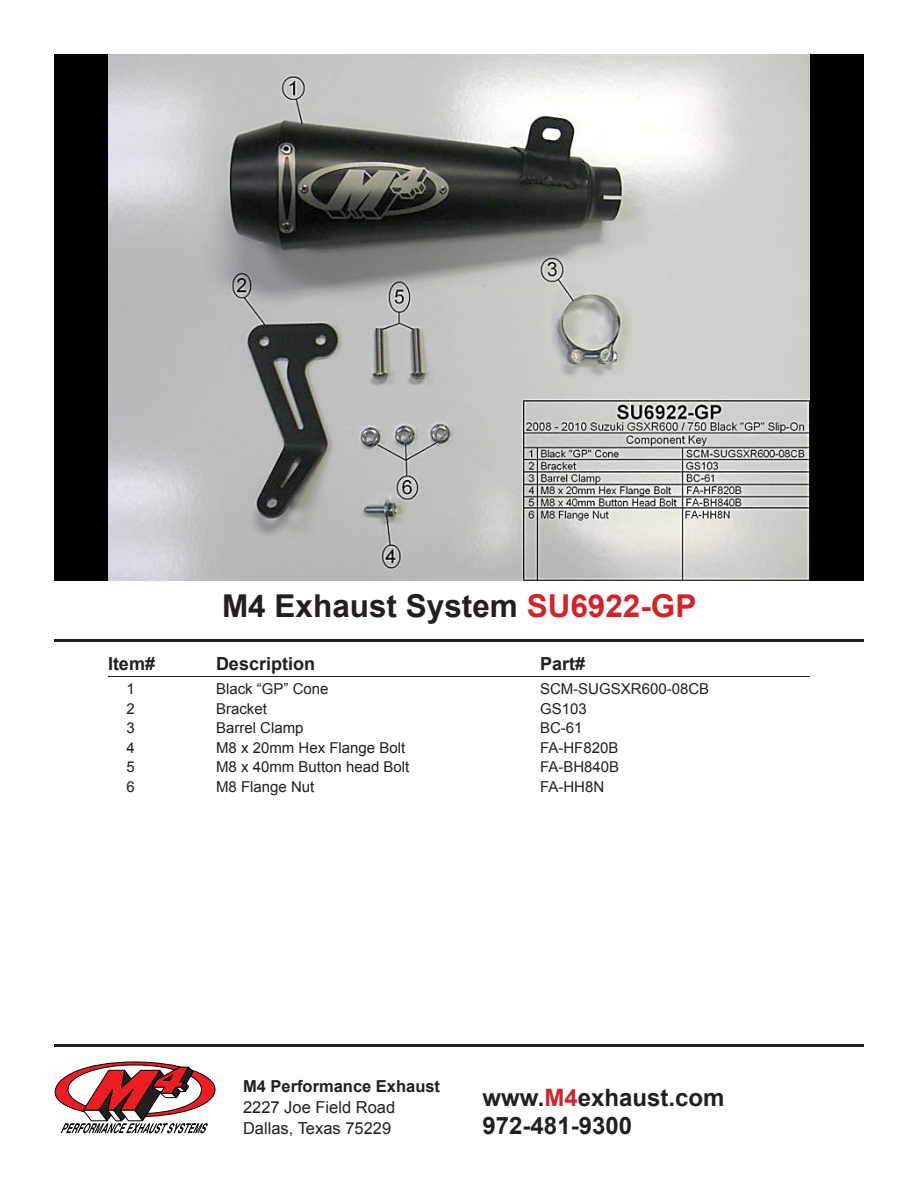
<style>
.page{position:relative;width:918px;height:1188px;background:#fff}
.page>*{position:absolute;margin:0;border:0;box-sizing:border-box;transform-origin:0 0}
.Head_Sub1{font:700 31.5px "Arial";color:#231f20}
.t1{font:700 24px "Arial";color:#231f20}
.partlist_subhead{font:700 18px "Arial";color:#231f20}
.t2{font:16.5px "Arial";color:#231f20}
.t3{font:700 16.5px "Arial";color:#231f20}
.partlist_parts{font:15px "Arial";color:#231f20}
.s1{color:#d1232a}
</style>
<div class="page">
<div style="left:54px;top:54px;width:810px;height:526px;background:#000"></div>
<svg style="left:54px;top:1061px;width:162px;height:72px"></svg>
<hr style="left:54px;top:1044px;width:810px;height:3px;background:#231f20">
<hr style="left:54px;top:639px;width:810px;height:3px;background:#231f20">
<hr style="left:108px;top:676px;width:702px;height:1px;background:#231f20">
<img style="left:108px;top:54px;width:702px;height:526px">
<p class="Head_Sub1" style="left:222px;top:585px;width:476px">M4 Exhaust System <span class="s1">SU6922-GP</span></p>
<p class="partlist_subhead" style="left:108px;top:652px;width:49px">Item#</p>
<p class="partlist_subhead" style="left:216px;top:652px;width:101px">Description</p>
<p class="partlist_subhead" style="left:540px;top:652px;width:47px">Part#</p>
<p class="partlist_parts" style="left:127px;top:679px;width:10px">1</p>
<p class="partlist_parts" style="left:216px;top:679px;width:114px">Black “GP” Cone</p>
<p class="partlist_parts" style="left:540px;top:679px;width:171px">SCM-SUGSXR600-08CB</p>
<p class="partlist_parts" style="left:127px;top:699px;width:10px">2</p>
<p class="partlist_parts" style="left:216px;top:699px;width:52px">Bracket</p>
<p class="partlist_parts" style="left:540px;top:699px;width:48px">GS103</p>
<p class="partlist_parts" style="left:127px;top:718px;width:10px">3</p>
<p class="partlist_parts" style="left:216px;top:718px;width:89px">Barrel Clamp</p>
<p class="partlist_parts" style="left:540px;top:718px;width:44px">BC-61</p>
<p class="partlist_parts" style="left:127px;top:738px;width:10px">4</p>
<p class="partlist_parts" style="left:216px;top:738px;width:191px">M8 x 20mm Hex Flange Bolt</p>
<p class="partlist_parts" style="left:540px;top:738px;width:80px">FA-HF820B</p>
<p class="partlist_parts" style="left:127px;top:757px;width:10px">5</p>
<p class="partlist_parts" style="left:216px;top:757px;width:195px">M8 x 40mm Button head Bolt</p>
<p class="partlist_parts" style="left:540px;top:757px;width:81px">FA-BH840B</p>
<p class="partlist_parts" style="left:127px;top:777px;width:10px">6</p>
<p class="partlist_parts" style="left:216px;top:777px;width:100px">M8 Flange Nut</p>
<p class="partlist_parts" style="left:540px;top:777px;width:66px">FA-HH8N</p>
<p class="t3" style="left:243px;top:1075px;width:199px">M4 Performance Exhaust</p>
<p class="t2" style="left:243px;top:1096px;width:154px">2227 Joe Field Road</p>
<p class="t2" style="left:243px;top:1117px;width:150px">Dallas, Texas 75229</p>
<p class="t1" style="left:483px;top:1081px;width:243px">www.<span class="s1">M4</span>exhaust.com</p>
<p class="t1" style="left:483px;top:1110px;width:151px">972-481-9300</p>
</div>
